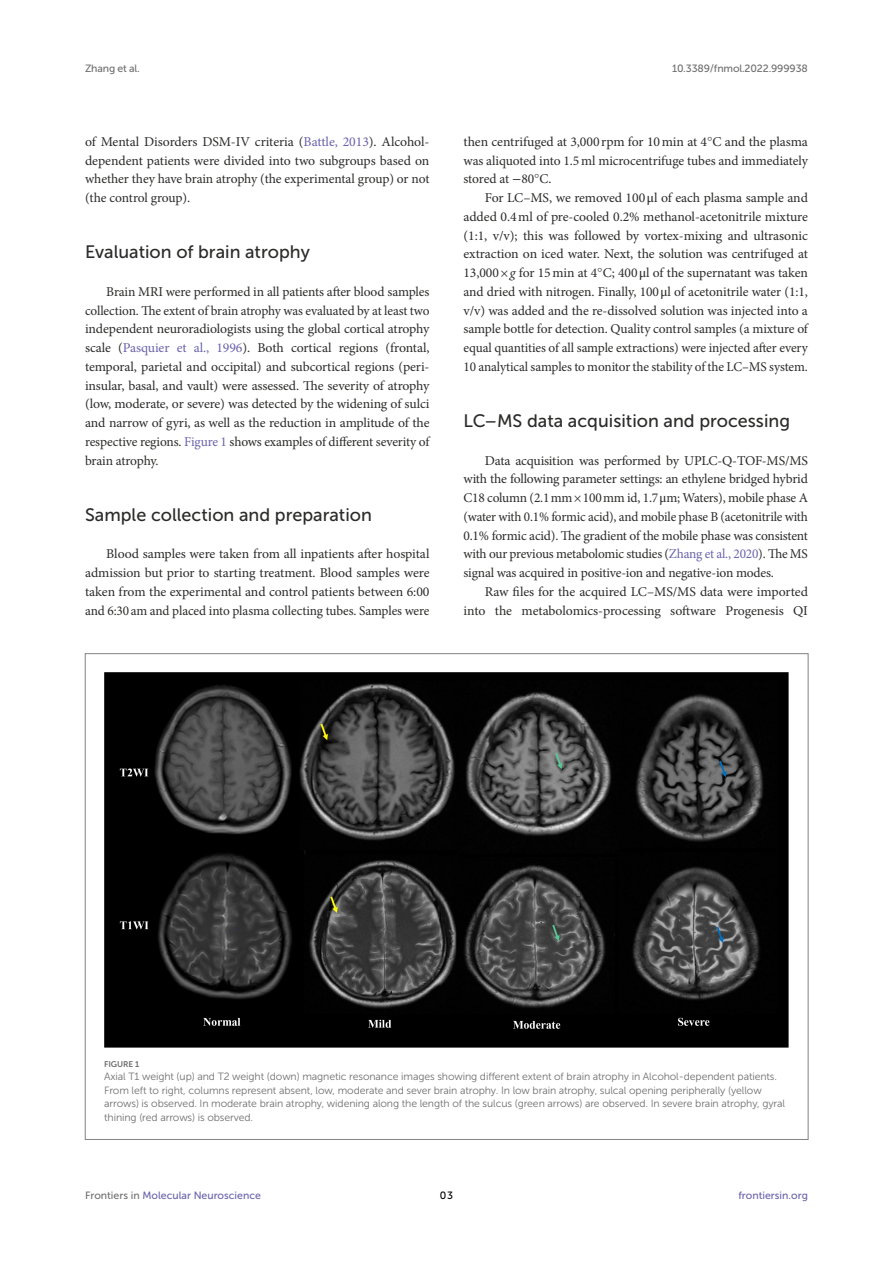
<style>
.page{position:relative;width:893px;height:1263px;background:#fff}
.page>*{position:absolute;margin:0;border:0;box-sizing:border-box;transform-origin:0 0}
.HEAD_2{font:18px "Museo Sans 500";color:#2b2b2a}
.TEXT_FLUSH{font:13.5px/18.8px "Minion Pro";letter-spacing:-.01em;color:#2b2b2a;text-align:justify}
.TEXT{font:13.5px/18.8px "Minion Pro";letter-spacing:-.01em;color:#2b2b2a;text-align:justify}
.FIG_LEG{font:10.5px/13.5px "Museo Sans 300";letter-spacing:-.01em;color:#706f70}
.t1{font:10.5px "Museo Sans 500";color:#6a61ab}
.t2{font:10.5px "Museo Sans 500";letter-spacing:-.015em;color:#706f70}
.t3{font:10.5px "Museo Sans 500";color:#000}
.FIG_HD{font:8.25px "Museo Sans 700";letter-spacing:-.01em;color:#706f70}
.s1{color:#6a61ab}
.s2{font-family:"STIX"}
.s3{font-family:"STIX General"}
.s4{font-style:italic}
.s5{color:#706f70}
</style>
<div class="page">
<img style="left:104px;top:673px;width:685px;height:375px">
<p class="t2" style="left:85px;top:63px;width:56px">Zhang et al.</p>
<p class="t2" style="left:672px;top:63px;width:137px">10.3389/fnmol.2022.999938</p>
<p class="TEXT" style="left:85px;top:132px;width:346px">of Mental Disorders DSM-IV criteria (<span class="s1">Battle, 2013</span>). Alcohol&shy;dependent patients were divided into two subgroups based on whether they have brain atrophy (the experimental group) or not (the control group).</p>
<p class="HEAD_2" style="left:85px;top:242px;width:226px">Evaluation of brain atrophy</p>
<p class="TEXT_FLUSH" style="left:85px;top:282px;width:346px;text-indent:21px">Brain MRI were performed in all patients after blood samples collection. The extent of brain atrophy was evaluated by at least two independent neuroradiologists using the global cortical atrophy scale (<span class="s1">Pasquier et al., 1996</span>). Both cortical regions (frontal, temporal, parietal and occipital) and subcortical regions (peri&shy;insular, basal, and vault) were assessed. The severity of atrophy (low, moderate, or severe) was detected by the widening of sulci and narrow of gyri, as well as the reduction in amplitude of the respective regions. <span class="s1">Figure 1</span> shows examples of different severity of brain atrophy.</p>
<p class="HEAD_2" style="left:85px;top:505px;width:288px">Sample collection and preparation</p>
<p class="TEXT_FLUSH" style="left:85px;top:545px;width:346px;text-indent:21px">Blood samples were taken from all inpatients after hospital admission but prior to starting treatment. Blood samples were taken from the experimental and control patients between 6:00 and 6:30am and placed into plasma collecting tubes. Samples were</p>
<p class="TEXT_FLUSH" style="left:463px;top:132px;width:346px">then centrifuged at 3,000rpm for 10min at 4<span class="s2">°</span>C and the plasma was aliquoted into 1.5ml microcentrifuge tubes and immediately stored at <span class="s3">−</span>80<span class="s2">°</span>C.</p>
<p class="TEXT" style="left:463px;top:188px;width:346px;text-indent:21px">For LC–MS, we removed 100<span class="s3">μ</span>l of each plasma sample and added 0.4ml of pre-cooled 0.2% methanol-acetonitrile mixture (1:1, v/v); this was followed by vortex-mixing and ultrasonic extraction on iced water. Next, the solution was centrifuged at 13,000×<span class="s4">g</span> for 15min at 4<span class="s2">°</span>C; 400<span class="s3">μ</span>l of the supernatant was taken and dried with nitrogen. Finally, 100<span class="s3">μ</span>l of acetonitrile water (1:1, v/v) was added and the re-dissolved solution was injected into a sample bottle for detection. Quality control samples (a mixture of equal quantities of all sample extractions) were injected after every 10 analytical samples to monitor the stability of the LC–MS system.</p>
<p class="HEAD_2" style="left:463px;top:411px;width:328px">LC–MS data acquisition and processing</p>
<p class="TEXT_FLUSH" style="left:463px;top:451px;width:346px;text-indent:21px">Data acquisition was performed by UPLC-Q-TOF-MS/MS with the following parameter settings: an ethylene bridged hybrid C18 column (2.1mm×100mm id, 1.7<span class="s3">μ</span>m; Waters), mobile phase A (water with 0.1% formic acid), and mobile phase B (acetonitrile with 0.1% formic acid). The gradient of the mobile phase was consistent with our previous metabolomic studies (<span class="s1">Zhang et al., 2020</span>). The MS signal was acquired in positive-ion and negative-ion modes.</p>
<p class="TEXT" style="left:463px;top:582px;width:346px;text-align:right">Raw files for the acquired LC–MS/MS data were imported into the metabolomics-processing software Progenesis QI</p>
<p class="FIG_HD" style="left:104px;top:1059px;width:37px">FIGURE 1</p>
<p class="FIG_LEG" style="left:104px;top:1070px;width:682px">Axial T1 weight (up) and T2 weight (down) magnetic resonance images showing different extent of brain atrophy in Alcohol-dependent patients.<br>From left to right, columns represent absent, low, moderate and sever brain atrophy. In low brain atrophy, sulcal opening peripherally (yellow arrows) is observed. In moderate brain atrophy, widening along the length of the sulcus (green arrows) are observed. In severe brain atrophy, gyral thining (red arrows) is observed.</p>
<p class="t1" style="left:85px;top:1190px;width:177px"><span class="s5">Frontiers in</span> Molecular Neuroscience</p>
<p class="t3" style="left:440px;top:1190px;width:15px">03</p>
<p class="t1" style="left:738px;top:1190px;width:71px">frontiersin.org</p>
</div>
